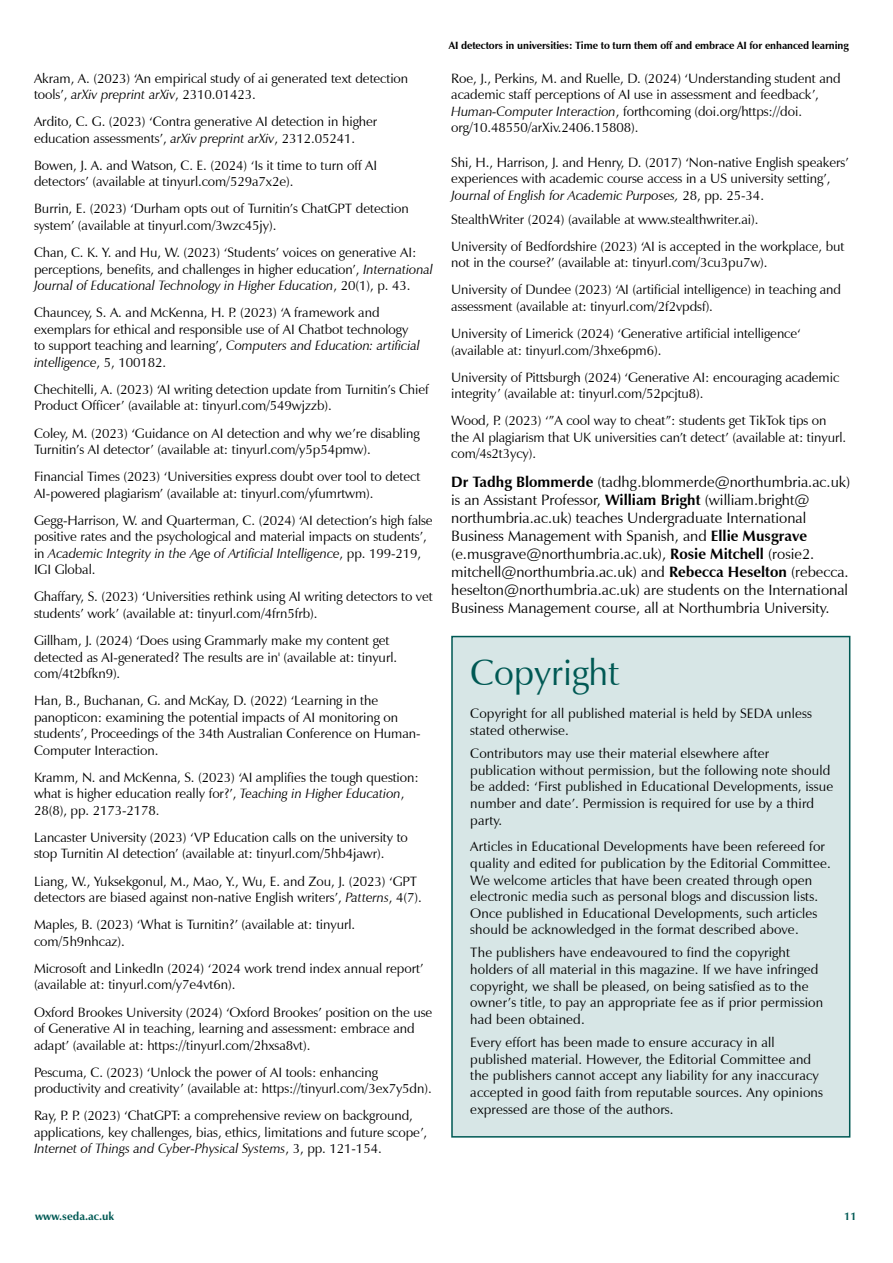
<style>
.page{position:relative;width:893px;height:1263px;background:#fff}
.page>*{position:absolute;margin:0;border:0;box-sizing:border-box;transform-origin:0 0}
.t1{font:36.3px "Zapf Humanist 601 BT";color:#005954}
.Ed_Devs_End_Author{font:15px/18px "Zapf Humanist 601 BT";color:#000}
.t2{font:13.65px/16.6px "Zapf Humanist 601 BT";letter-spacing:.01em;color:#000}
.Ed_Devs_Reference_Text{font:13.5px/16.5px "Zapf Humanist 601 BT";letter-spacing:-.005em;color:#000}
.Normal__Web{font:13.5px/16.5px "Zapf Humanist 601 BT";letter-spacing:-.005em;color:#000}
.t3{font:700 11.25px "Zapf Humanist 601 BT";color:#005954}
.t4{font:700 10.5px "Zapf Humanist 601 BT";letter-spacing:-.01em;color:#000}
.s1{font-style:italic}
.s2{font-weight:700}
</style>
<div class="page">
<div style="left:451px;top:636px;width:399px;height:501px;background:#d7e6e6;border:2px solid #005954"></div>
<p class="Ed_Devs_Reference_Text" style="left:34px;top:70px;width:376px">Akram, A. (2023) ‘An empirical study of ai generated text detection tools’, <span class="s1">arXiv preprint arXiv</span>, 2310.01423.</p>
<p class="Ed_Devs_Reference_Text" style="left:34px;top:113px;width:345px">Ardito, C. G. (2023) ‘Contra generative AI detection in higher education assessments’, <span class="s1">arXiv preprint arXiv</span>, 2312.05241.</p>
<p class="Ed_Devs_Reference_Text" style="left:34px;top:157px;width:345px">Bowen, J. A. and Watson, C. E. (2024) ‘Is it time to turn off AI detectors’ (available at tinyurl.com/529a7x2e).</p>
<p class="Ed_Devs_Reference_Text" style="left:34px;top:201px;width:376px">Burrin, E. (2023) ‘Durham opts out of Turnitin’s ChatGPT detection system’ (available at tinyurl.com/3wzc45jy).</p>
<p class="Ed_Devs_Reference_Text" style="left:34px;top:244px;width:401px">Chan, C. K. Y. and Hu, W. (2023) ‘Students’ voices on generative AI: perceptions, benefits, and challenges in higher education’, <span class="s1">International<br>Journal of Educational Technology in Higher Education</span>, 20(1), p. 43.</p>
<p class="Ed_Devs_Reference_Text" style="left:34px;top:304px;width:387px">Chauncey, S. A. and McKenna, H. P. (2023) ‘A framework and exemplars for ethical and responsible use of AI Chatbot technology to support teaching and learning’, <span class="s1">Computers and Education: artificial intelligence</span>, 5, 100182.</p>
<p class="Ed_Devs_Reference_Text" style="left:34px;top:381px;width:396px">Chechitelli, A. (2023) ‘AI writing detection update from Turnitin’s Chief<br>Product Officer’ (available at: tinyurl.com/549wjzzb).</p>
<p class="Ed_Devs_Reference_Text" style="left:34px;top:425px;width:387px">Coley, M. (2023) ‘Guidance on AI detection and why we’re disabling<br>Turnitin’s AI detector’ (available at: tinyurl.com/y5p54pmw).</p>
<p class="Ed_Devs_Reference_Text" style="left:34px;top:468px;width:388px">Financial Times (2023) ‘Universities express doubt over tool to detect<br>AI-powered plagiarism’ (available at: tinyurl.com/yfumrtwm).</p>
<p class="Ed_Devs_Reference_Text" style="left:34px;top:512px;width:400px">Gegg-Harrison, W. and Quarterman, C. (2024) ‘AI detection’s high false positive rates and the psychological and material impacts on students’, in <span class="s1">Academic Integrity in the Age of Artificial Intelligence</span>, pp. 199-219, IGI Global.</p>
<p class="Ed_Devs_Reference_Text" style="left:34px;top:588px;width:400px">Ghaffary, S. (2023) ‘Universities rethink using AI writing detectors to vet students’ work’ (available at: tinyurl.com/4frn5frb).</p>
<p class="Ed_Devs_Reference_Text" style="left:34px;top:632px;width:365px">Gillham, J. (2024) ‘Does using Grammarly make my content get detected as AI-generated? The results are in' (available at: tinyurl. com/4t2bfkn9).</p>
<p class="Ed_Devs_Reference_Text" style="left:34px;top:692px;width:388px">Han, B., Buchanan, G. and McKay, D. (2022) ‘Learning in the panopticon: examining the potential impacts of AI monitoring on students’, Proceedings of the 34th Australian Conference on Human-Computer Interaction.</p>
<p class="Ed_Devs_Reference_Text" style="left:34px;top:769px;width:386px">Kramm, N. and McKenna, S. (2023) ‘AI amplifies the tough question: what is higher education really for?’, <span class="s1">Teaching in Higher Education</span>,<br>28(8), pp. 2173-2178.</p>
<p class="Ed_Devs_Reference_Text" style="left:34px;top:829px;width:375px">Lancaster University (2023) ‘VP Education calls on the university to stop Turnitin AI detection’ (available at: tinyurl.com/5hb4jawr).</p>
<p class="Ed_Devs_Reference_Text" style="left:34px;top:873px;width:389px">Liang, W., Yuksekgonul, M., Mao, Y., Wu, E. and Zou, J. (2023) ‘GPT detectors are biased against non-native English writers’, <span class="s1">Patterns</span>, 4(7).</p>
<p class="Ed_Devs_Reference_Text" style="left:34px;top:916px;width:323px">Maples, B. (2023) ‘What is Turnitin?’ (available at: tinyurl. com/5h9nhcaz).</p>
<p class="Ed_Devs_Reference_Text" style="left:34px;top:960px;width:391px">Microsoft and LinkedIn (2024) ‘2024 work trend index annual report’ (available at: tinyurl.com/y7e4vt6n).</p>
<p class="Ed_Devs_Reference_Text" style="left:34px;top:1003px;width:400px">Oxford Brookes University (2024) ‘Oxford Brookes’ position on the use of Generative AI in teaching, learning and assessment: embrace and adapt’ (available at: https://tinyurl.com/2hxsa8vt).</p>
<p class="Ed_Devs_Reference_Text" style="left:34px;top:1064px;width:399px">Pescuma, C. (2023) ‘Unlock the power of AI tools: enhancing productivity and creativity’ (available at: https://tinyurl.com/3ex7y5dn).</p>
<p class="Ed_Devs_Reference_Text" style="left:34px;top:1107px;width:395px">Ray, P. P. (2023) ‘ChatGPT: a comprehensive review on background, applications, key challenges, bias, ethics, limitations and future scope’,<br><span class="s1">Internet of Things and Cyber-Physical Systems</span>, 3, pp. 121-154.</p>
<p class="t4" style="left:449px;top:39px;width:402px">AI detectors in universities: Time to turn them off and embrace AI for enhanced learning</p>
<p class="Ed_Devs_Reference_Text" style="left:451px;top:70px;width:391px">Roe, J., Perkins, M. and Ruelle, D. (2024) ‘Understanding student and academic staff perceptions of AI use in assessment and feedback’, <span class="s1">Human-Computer Interaction</span>, forthcoming (doi.org/https://doi. org/10.48550/arXiv.2406.15808).</p>
<p class="Normal__Web" style="left:451px;top:154px;width:399px">Shi, H., Harrison, J. and Henry, D. (2017) ‘Non-native English speakers’ experiences with academic course access in a US university setting’,<br><span class="s1">Journal of English for Academic Purposes,</span> 28, pp. 25-34.</p>
<p class="Ed_Devs_Reference_Text" style="left:451px;top:211px;width:309px">StealthWriter (2024) (available at www.stealthwriter.ai).</p>
<p class="Ed_Devs_Reference_Text" style="left:451px;top:238px;width:395px">University of Bedfordshire (2023) ‘AI is accepted in the workplace, but not in the course?’ (available at: tinyurl.com/3cu3pu7w).</p>
<p class="Ed_Devs_Reference_Text" style="left:451px;top:282px;width:391px">University of Dundee (2023) ‘AI (artificial intelligence) in teaching and assessment (available at: tinyurl.com/2f2vpdsf).</p>
<p class="Ed_Devs_Reference_Text" style="left:451px;top:325px;width:351px">University of Limerick (2024) ‘Generative artificial intelligence‘ (available at: tinyurl.com/3hxe6pm6).</p>
<p class="Ed_Devs_Reference_Text" style="left:451px;top:369px;width:389px">University of Pittsburgh (2024) ‘Generative AI: encouraging academic integrity’ (available at: tinyurl.com/52pcjtu8).</p>
<p class="Ed_Devs_Reference_Text" style="left:451px;top:412px;width:396px">Wood, P. (2023) ‘”A cool way to cheat”: students get TikTok tips on the AI plagiarism that UK universities can’t detect’ (available at: tinyurl. com/4s2t3ycy).</p>
<p class="Ed_Devs_End_Author" style="left:451px;top:473px;width:401px"><span class="s2">Dr Tadhg Blommerde</span> (tadhg.blommerde@northumbria.ac.uk) is an Assistant Professor, <span class="s2">William Bright</span> (william.bright@ northumbria.ac.uk) teaches Undergraduate International Business Management with Spanish, and <span class="s2">Ellie Musgrave </span>(e.musgrave@northumbria.ac.uk), <span class="s2">Rosie Mitchell</span> (rosie2. mitchell@northumbria.ac.uk) and <span class="s2">Rebecca Heselton</span> (rebecca. heselton@northumbria.ac.uk) are students on the International Business Management course, all at Northumbria University.</p>
<p class="t1" style="left:470px;top:650px;width:150px">Copyright</p>
<p class="t2" style="left:470px;top:705px;width:343px">Copyright for all published material is held by SEDA unless stated otherwise.</p>
<p class="t2" style="left:470px;top:745px;width:364px">Contributors may use their material elsewhere after publication without permission, but the following note should be added: ‘First published in Educational Developments, issue number and date’. Permission is required for use by a third party.</p>
<p class="t2" style="left:470px;top:838px;width:362px">Articles in Educational Developments have been refereed for quality and edited for publication by the Editorial Committee.<br>We welcome articles that have been created through open electronic media such as personal blogs and discussion lists.<br>Once published in Educational Developments, such articles should be acknowledged in the format described above.</p>
<p class="t2" style="left:470px;top:944px;width:354px">The publishers have endeavoured to find the copyright holders of all material in this magazine. If we have infringed copyright, we shall be pleased, on being satisfied as to the owner’s title, to pay an appropriate fee as if prior permission had been obtained.</p>
<p class="t2" style="left:470px;top:1034px;width:354px">Every effort has been made to ensure accuracy in all published material. However, the Editorial Committee and the publishers cannot accept any liability for any inaccuracy accepted in good faith from reputable sources. Any opinions expressed are those of the authors.</p>
<p class="t3" style="left:35px;top:1209px;width:81px">www.seda.ac.uk</p>
<p class="t3" style="left:837px;top:1209px;width:21px">311</p>
</div>
